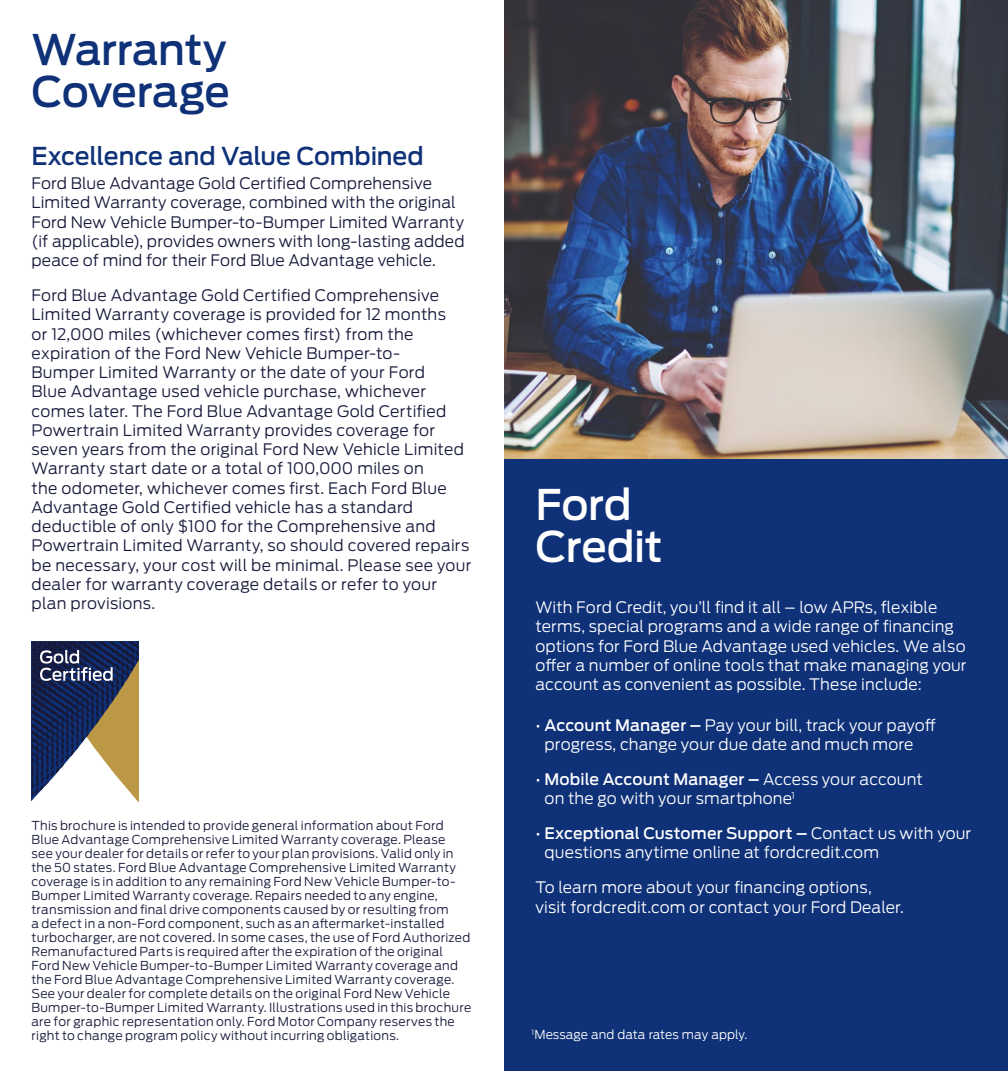
<style>
.page{position:relative;width:1008px;height:1071px;background:#fff}
.page>*{position:absolute;margin:0;border:0;box-sizing:border-box;transform-origin:0 0}
.t1{font:500 42px/42px "Ford Antenna";letter-spacing:-.015em;color:#0e3178}
.t2{font:500 42px/42px "Ford Antenna";letter-spacing:-.01em;color:#fff}
.t3{font:500 24.5px "Ford Antenna";letter-spacing:-.01em;color:#0e3178}
.t4{font:300 15.75px/19.2px "Ford Antenna";letter-spacing:.015em;color:#16193a}
.t5{font:300 15.75px/19.2px "Ford Antenna";letter-spacing:.005em;color:#fff}
.t6{font:300 12.25px/14px "Ford Antenna";letter-spacing:.02em;color:#16193a}
.t7{font:300 12.25px "Ford Antenna";letter-spacing:.005em;color:#fff}
.s1{font-weight:500}
</style>
<div class="page">
<div style="left:504px;top:0;width:504px;height:1071px;background:#0e3178"></div>
<img style="left:504px;top:0;width:504px;height:458px">
<svg style="left:32px;top:641px;width:107px;height:161px"></svg>
<h1 class="t1" style="left:32px;top:24px;width:200px">Warranty<br>Coverage</h1>
<h2 class="t3" style="left:32px;top:135px;width:394px">Excellence and Value Combined</h2>
<p class="t4" style="left:32px;top:172px;width:435px">Ford Blue Advantage Gold Certified Comprehensive Limited Warranty coverage, combined with the original Ford New Vehicle Bumper-to-Bumper Limited Warranty (if applicable), provides owners with long-lasting added peace of mind for their Ford Blue Advantage vehicle.</p>
<p class="t4" style="left:32px;top:284px;width:441px">Ford Blue Advantage Gold Certified Comprehensive Limited Warranty coverage is provided for 12 months<br>or 12,000 miles (whichever comes first) from the expiration of the Ford New Vehicle Bumper-to-<br>Bumper Limited Warranty or the date of your Ford<br>Blue Advantage used vehicle purchase, whichever comes later. The Ford Blue Advantage Gold Certified Powertrain Limited Warranty provides coverage for seven years from the original Ford New Vehicle Limited Warranty start date or a total of 100,000 miles on<br>the odometer, whichever comes first. Each Ford Blue Advantage Gold Certified vehicle has a standard deductible of only $100 for the Comprehensive and Powertrain Limited Warranty, so should covered repairs be necessary, your cost will be minimal. Please see your dealer for warranty coverage details or refer to your plan provisions.</p>
<p class="t6" style="left:32px;top:817px;width:441px">This brochure is intended to provide general information about Ford Blue Advantage Comprehensive Limited Warranty coverage. Please<br>see your dealer for details or refer to your plan provisions. Valid only in the 50 states. Ford Blue Advantage Comprehensive Limited Warranty coverage is in addition to any remaining Ford New Vehicle Bumper-to-Bumper Limited Warranty coverage. Repairs needed to any engine, transmission and final drive components caused by or resulting from<br>a defect in a non-Ford component, such as an aftermarket-installed turbocharger, are not covered. In some cases, the use of Ford Authorized Remanufactured Parts is required after the expiration of the original Ford New Vehicle Bumper-to-Bumper Limited Warranty coverage and the Ford Blue Advantage Comprehensive Limited Warranty coverage.<br>See your dealer for complete details on the original Ford New Vehicle Bumper-to-Bumper Limited Warranty. Illustrations used in this brochure are for graphic representation only. Ford Motor Company reserves the right to change program policy without incurring obligations.</p>
<h1 class="t2" style="left:536px;top:479px;width:129px">Ford<br>Credit</h1>
<p class="t5" style="left:536px;top:596px;width:433px">With Ford Credit, you’ll find it all – low APRs, flexible terms, special programs and a wide range of financing options for Ford Blue Advantage used vehicles. We also offer a number of online tools that make managing your account as convenient as possible. These include:</p>
<p class="t5" style="left:545px;top:713px;width:393px;text-indent:-9px">• <span class="s1">Account Manager –</span> Pay your bill, track your payoff progress, change your due date and much more</p>
<p class="t5" style="left:545px;top:768px;width:380px;text-indent:-9px">• <span class="s1">Mobile Account Manager –</span> Access your account on the go with your smartphone<sup>1</sup></p>
<p class="t5" style="left:545px;top:822px;width:428px;text-indent:-9px">• <span class="s1">Exceptional Customer Support –</span> Contact us with your questions anytime online at fordcredit.com</p>
<p class="t5" style="left:536px;top:876px;width:370px">To learn more about your financing options, visit fordcredit.com or contact your Ford Dealer.</p>
<p class="t7" style="left:532px;top:1024px;width:217px"><sup>1</sup>Message and data rates may apply.</p>
</div>
